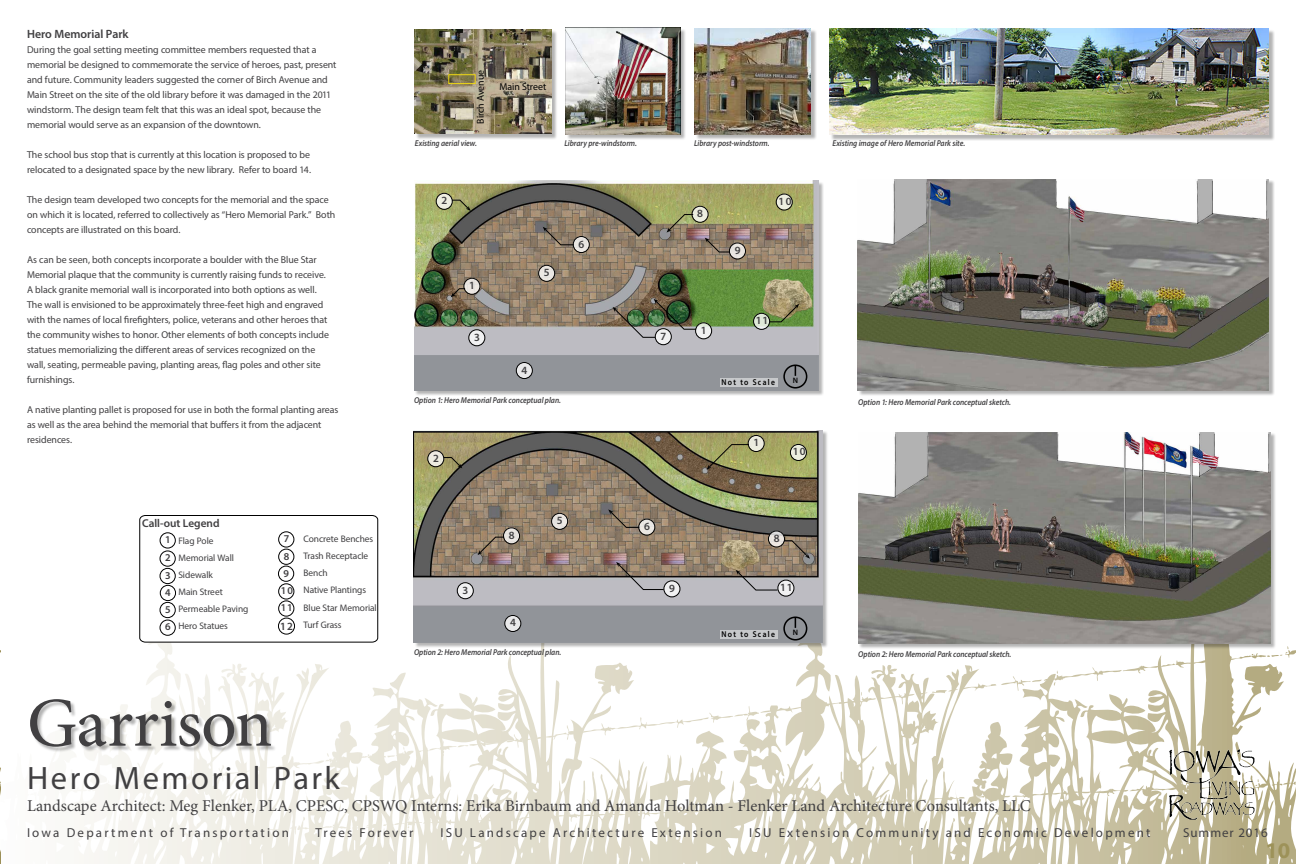
<style>
.page{position:relative;width:1296px;height:864px;background:#fff}
.page>*{position:absolute;margin:0;border:0;box-sizing:border-box;transform-origin:0 0}
.t1{font:70px "Minion Pro";letter-spacing:-.01em;color:#414042}
.t2{font:32.5px "Myriad Pro";letter-spacing:.08em;color:#414042}
.t3{font:700 22.5px "Myriad Pro";color:#9d9259}
.t4{font:16.5px "Minion Pro";letter-spacing:-.005em;color:#414042}
.t5{font:13px "Myriad Pro";letter-spacing:.17em;color:#414042}
.t6{font:13px "Myriad Pro";letter-spacing:.07em;color:#414042}
.t7{font:600 12px "Myriad Pro";color:#414042}
.t8{font:600 11.4px "Myriad Pro";color:#414042}
.t9{font:600 11.05px "Myriad Pro";color:#414042}
.t10{font:600 10.5px/17.1px "Myriad Pro";color:#414042}
.t11{font:10px/15px "Myriad Pro";letter-spacing:-.01em;color:#414042}
.t12{font:10px "Myriad Pro";color:#000}
.t13{font:9.5px/17.1px "Myriad Pro";color:#414042}
.t14{font:italic 600 8.5px "Myriad Pro";letter-spacing:-.005em;color:#414042;scale:.9 1}
.t15{font:600 8.5px "Myriad Pro";color:#000;scale:.9 1}
.t16{font:600 7.85px "Myriad Pro";color:#000}
</style>
<div class="page">
<div style="left:830px;top:29px;width:445px;height:112px;background:#000;opacity:.3"></div>
<img style="left:830px;top:29px;width:439px;height:106px">
<div style="left:858px;top:180px;width:417px;height:216px;background:#000;opacity:.3"></div>
<img style="left:858px;top:179px;width:411px;height:211px">
<img style="left:858px;top:432px;width:413px;height:77px">
<div style="left:414px;top:181px;width:410px;height:215px;background:#000;opacity:.3"></div>
<img style="left:414px;top:181px;width:404px;height:209px">
<img style="left:414px;top:430px;width:409px;height:79px">
<svg style="left:783px;top:364px;width:25px;height:25px"></svg>
<div style="left:720px;top:378px;width:57px;height:9px;background:#c7c9cb"></div>
<div style="left:567px;top:28px;width:120px;height:113px;background:#000;opacity:.3"></div>
<img style="left:566px;top:28px;width:114px;height:106px">
<div style="left:695px;top:29px;width:122px;height:112px;background:#000;opacity:.3"></div>
<img style="left:694px;top:28px;width:117px;height:106px">
<div style="left:415px;top:30px;width:143px;height:110px;background:#000;opacity:.3"></div>
<img style="left:414px;top:29px;width:138px;height:105px">
<div style="left:448px;top:74px;width:28px;height:10px;border:1px solid #efd814"></div>
<svg style="left:464px;top:278px;width:16px;height:16px"></svg>
<div style="left:464px;top:278px;width:16px;height:17px;border:1px solid #000;border-radius:50%"></div>
<svg style="left:696px;top:322px;width:16px;height:17px"></svg>
<div style="left:695px;top:323px;width:17px;height:16px;border:1px solid #000;border-radius:50%"></div>
<svg style="left:748px;top:435px;width:16px;height:16px"></svg>
<div style="left:748px;top:435px;width:16px;height:17px;border:1px solid #000;border-radius:50%"></div>
<svg style="left:516px;top:362px;width:16px;height:16px"></svg>
<div style="left:516px;top:362px;width:17px;height:17px;border:1px solid #000;border-radius:50%"></div>
<svg style="left:539px;top:265px;width:16px;height:16px"></svg>
<div style="left:538px;top:265px;width:17px;height:17px;border:1px solid #000;border-radius:50%"></div>
<svg style="left:469px;top:329px;width:16px;height:16px"></svg>
<div style="left:469px;top:330px;width:16px;height:16px;border:1px solid #000;border-radius:50%"></div>
<svg style="left:436px;top:193px;width:16px;height:16px"></svg>
<div style="left:436px;top:193px;width:16px;height:17px;border:1px solid #000;border-radius:50%"></div>
<svg style="left:428px;top:450px;width:16px;height:16px"></svg>
<div style="left:428px;top:450px;width:16px;height:17px;border:1px solid #000;border-radius:50%"></div>
<svg style="left:573px;top:236px;width:16px;height:16px"></svg>
<div style="left:573px;top:236px;width:17px;height:17px;border:1px solid #000;border-radius:50%"></div>
<svg style="left:655px;top:328px;width:16px;height:16px"></svg>
<div style="left:655px;top:328px;width:17px;height:17px;border:1px solid #000;border-radius:50%"></div>
<svg style="left:692px;top:206px;width:16px;height:16px"></svg>
<div style="left:692px;top:206px;width:16px;height:17px;border:1px solid #000;border-radius:50%"></div>
<svg style="left:776px;top:194px;width:16px;height:16px"></svg>
<div style="left:776px;top:194px;width:17px;height:16px;border:1px solid #000;border-radius:50%"></div>
<svg style="left:790px;top:444px;width:17px;height:16px"></svg>
<div style="left:790px;top:444px;width:17px;height:17px;border:1px solid #000;border-radius:50%"></div>
<svg style="left:754px;top:313px;width:16px;height:16px"></svg>
<div style="left:753px;top:313px;width:17px;height:17px;border:1px solid #000;border-radius:50%"></div>
<svg style="left:730px;top:243px;width:16px;height:16px"></svg>
<div style="left:729px;top:243px;width:17px;height:16px;border:1px solid #000;border-radius:50%"></div>
<img style="left:613px;top:299px;width:84px;height:40px">
<svg style="left:451px;top:199px;width:20px;height:12px"></svg>
<svg style="left:443px;top:457px;width:19px;height:11px"></svg>
<svg style="left:667px;top:214px;width:27px;height:19px"></svg>
<svg style="left:705px;top:238px;width:26px;height:15px"></svg>
<svg style="left:707px;top:444px;width:43px;height:26px"></svg>
<svg style="left:543px;top:227px;width:32px;height:19px"></svg>
<svg style="left:768px;top:304px;width:31px;height:19px"></svg>
<svg style="left:0;top:509px;width:1296px;height:355px"></svg>
<svg style="left:451px;top:288px;width:15px;height:9px"></svg>
<p class="t7" style="left:27px;top:26px;width:103px">Hero Memorial Park</p>
<p class="t11" style="left:27px;top:42px;width:311px">During the goal setting meeting committee members requested that a memorial be designed to commemorate the service of heroes, past, present and future. Community leaders suggested the corner of Birch Avenue and Main Street on the site of the old library before it was damaged in the 2011 windstorm. The design team felt that this was an ideal spot, because the memorial would serve as an expansion of the downtown.</p>
<p class="t11" style="left:27px;top:147px;width:286px">The school bus stop that is currently at this location is proposed to be relocated to a designated space by the new library. Refer to board 14.</p>
<p class="t11" style="left:27px;top:192px;width:310px">The design team developed two concepts for the memorial and the space on which it is located, referred to collectively as “Hero Memorial Park.” Both concepts are illustrated on this board.</p>
<p class="t11" style="left:27px;top:252px;width:304px">As can be seen, both concepts incorporate a boulder with the Blue Star Memorial plaque that the community is currently raising funds to receive.<br>A black granite memorial wall is incorporated into both options as well.<br>The wall is envisioned to be approximately three-feet high and engraved with the names of local firefighters, police, veterans and other heroes that the community wishes to honor. Other elements of both concepts include statues memorializing the different areas of services recognized on the wall, seating, permeable paving, planting areas, flag poles and other site furnishings.</p>
<p class="t11" style="left:27px;top:402px;width:313px">A native planting pallet is proposed for use in both the formal planting areas as well as the area behind the memorial that buffers it from the adjacent residences.</p>
<p class="t8" style="left:142px;top:516px;width:79px">Call-out Legend</p>
<p class="t13" style="left:178px;top:532px;width:72px">Flag Pole<br>Memorial Wall<br>Sidewalk<br>Main Street<br>Permeable Paving<br>Hero Statues</p>
<p class="t10" style="left:165px;top:531px;width:7px">1</p>
<p class="t10" style="left:165px;top:549px;width:7px">2</p>
<p class="t10" style="left:165px;top:567px;width:7px">3</p>
<p class="t10" style="left:165px;top:583px;width:8px">4<br>5</p>
<p class="t10" style="left:165px;top:618px;width:7px">6</p>
<p class="t10" style="left:284px;top:530px;width:7px;line-height:17.3px">7<br>8</p>
<p class="t10" style="left:281px;top:582px;width:14px">10<br>11</p>
<p class="t10" style="left:283px;top:564px;width:7px">9</p>
<p class="t9" style="left:280px;top:619px;width:15px">12</p>
<p class="t13" style="left:304px;top:530px;width:75px">Concrete Benches<br>Trash Receptacle<br>Bench<br>Native Plantings<br>Blue Star Memorial<br>Turf Grass</p>
<h1 class="t1" style="left:27px;top:676px;width:247px">Garrison</h1>
<h2 class="t2" style="left:27px;top:758px;width:314px">Hero Memorial Park</h2>
<p class="t12" style="left:474px;top:124px;width:55px;rotate:-90deg">Birch Avenue</p>
<p class="t14" style="left:415px;top:138px;width:70px">Existing aerial view.</p>
<p class="t12" style="left:500px;top:80px;width:48px">Main Street</p>
<p class="t14" style="left:564px;top:138px;width:82px">Library pre-windstorm.</p>
<p class="t14" style="left:694px;top:138px;width:86px">Library post-windstorm.</p>
<p class="t14" style="left:832px;top:138px;width:149px">Existing image of Hero Memorial Park site.</p>
<p class="t9" style="left:441px;top:194px;width:8px">2</p>
<p class="t9" style="left:469px;top:279px;width:8px">1</p>
<p class="t9" style="left:474px;top:330px;width:8px">3</p>
<p class="t9" style="left:544px;top:266px;width:8px">5</p>
<p class="t9" style="left:579px;top:237px;width:8px">6</p>
<p class="t9" style="left:522px;top:363px;width:8px">4</p>
<p class="t9" style="left:661px;top:329px;width:8px">7</p>
<p class="t9" style="left:697px;top:207px;width:8px">8</p>
<p class="t9" style="left:735px;top:243px;width:8px">9</p>
<p class="t9" style="left:779px;top:194px;width:15px">10</p>
<p class="t9" style="left:701px;top:323px;width:8px">1</p>
<p class="t9" style="left:756px;top:314px;width:14px">11</p>
<p class="t15" style="left:721px;top:377px;width:61px">Not to Scale</p>
<p class="t16" style="left:793px;top:376px;width:7px">N</p>
<p class="t14" style="left:414px;top:395px;width:165px">Option 1: Hero Memorial Park conceptual plan.</p>
<p class="t14" style="left:858px;top:396px;width:171px">Option 1: Hero Memorial Park conceptual sketch.</p>
<p class="t9" style="left:433px;top:451px;width:8px">2</p>
<p class="t9" style="left:463px;top:583px;width:8px">3</p>
<p class="t9" style="left:509px;top:528px;width:8px">8</p>
<p class="t9" style="left:510px;top:616px;width:8px">4</p>
<p class="t9" style="left:557px;top:514px;width:8px">5</p>
<p class="t9" style="left:644px;top:519px;width:8px">6</p>
<p class="t9" style="left:669px;top:581px;width:8px">9</p>
<p class="t9" style="left:753px;top:436px;width:8px">1</p>
<p class="t9" style="left:793px;top:445px;width:15px">10</p>
<p class="t9" style="left:774px;top:531px;width:8px">8</p>
<p class="t9" style="left:780px;top:580px;width:14px">11</p>
<p class="t15" style="left:721px;top:629px;width:61px">Not to Scale</p>
<p class="t16" style="left:793px;top:628px;width:7px">N</p>
<p class="t14" style="left:414px;top:647px;width:165px">Option 2: Hero Memorial Park conceptual plan.</p>
<p class="t14" style="left:858px;top:648px;width:172px">Option 2: Hero Memorial Park conceptual sketch.</p>
<h3 class="t4" style="left:27px;top:795px;width:1005px">Landscape Architect: Meg Flenker, PLA, CPESC, CPSWQ Interns: Erika Birnbaum and Amanda Holtman - Flenker Land Architecture Consultants, LLC</h3>
<h3 class="t5" style="left:27px;top:824px;width:263px">Iowa Department of Transportation</h3>
<h3 class="t5" style="left:315px;top:824px;width:100px">Trees Forever</h3>
<h3 class="t5" style="left:440px;top:824px;width:283px">ISU Landscape Architecture Extension</h3>
<h3 class="t5" style="left:749px;top:824px;width:403px">ISU Extension Community and Economic Development</h3>
<h3 class="t6" style="left:1183px;top:824px;width:86px">Summer 2016</h3>
<h3 class="t3" style="left:1265px;top:836px;width:26px">10</h3>
</div>
